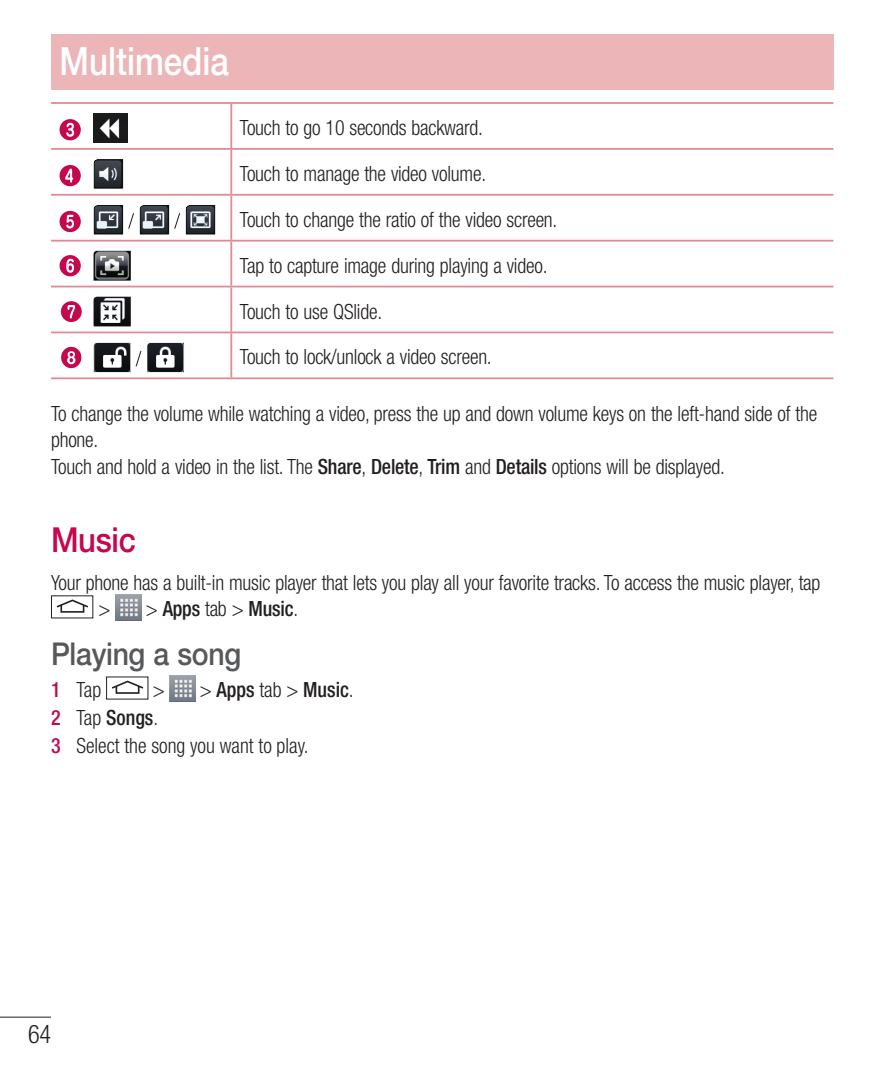
<style>
.page{position:relative;width:893px;height:1072px;background:#fff}
.page>*{position:absolute;margin:0;border:0;box-sizing:border-box;transform-origin:0 0}
.t1{font:500 39px "Helvetica Neue LT Pro";color:#fff;scale:.85 1}
.t2{font:500 34.5px "Helvetica Neue LT Pro";letter-spacing:-.01em;color:#c50750;scale:.9 1}
.t3{font:500 31.5px "Helvetica Neue LT Pro";letter-spacing:-.01em;color:#57585a;scale:.9 1}
.t4{font:300 condensed 25.5px "Helvetica Neue LT Pro";color:#231f20;scale:.95 1}
.t5{font:300 condensed 21px/45.9px "Helvetica Neue LT Pro";letter-spacing:-.01em;color:#231f20;scale:.95 1}
.s1{font-weight:500}
.s2{font-weight:500;color:#c50750}
</style>
<div class="page">
<hr style="left:0;top:1016px;width:51px;height:1px;background:#231f20">
<hr style="left:51px;top:102px;width:782px;height:2px;background:#df8b94">
<hr style="left:230px;top:104px;width:2px;height:44px;background:#df8b94">
<hr style="left:51px;top:148px;width:782px;height:2px;background:#df8b94">
<hr style="left:230px;top:150px;width:2px;height:44px;background:#df8b94">
<hr style="left:51px;top:194px;width:782px;height:2px;background:#df8b94">
<hr style="left:230px;top:196px;width:2px;height:44px;background:#df8b94">
<hr style="left:51px;top:240px;width:782px;height:1px;background:#df8b94">
<hr style="left:230px;top:241px;width:2px;height:45px;background:#df8b94">
<hr style="left:51px;top:286px;width:782px;height:1px;background:#df8b94">
<hr style="left:230px;top:287px;width:2px;height:44px;background:#df8b94">
<hr style="left:51px;top:331px;width:782px;height:2px;background:#df8b94">
<hr style="left:230px;top:333px;width:2px;height:44px;background:#df8b94">
<hr style="left:51px;top:377px;width:782px;height:2px;background:#df8b94">
<svg style="left:60px;top:119px;width:21px;height:21px"></svg>
<img style="left:94px;top:113px;width:34px;height:30px">
<svg style="left:60px;top:165px;width:21px;height:21px"></svg>
<img style="left:94px;top:159px;width:29px;height:30px">
<svg style="left:60px;top:211px;width:21px;height:21px"></svg>
<img style="left:94px;top:205px;width:29px;height:30px">
<svg style="left:128px;top:213px;width:6px;height:16px"></svg>
<img style="left:140px;top:205px;width:29px;height:30px">
<svg style="left:174px;top:213px;width:6px;height:16px"></svg>
<img style="left:186px;top:205px;width:29px;height:30px">
<svg style="left:60px;top:255px;width:21px;height:21px"></svg>
<img style="left:94px;top:251px;width:37px;height:29px">
<svg style="left:61px;top:301px;width:21px;height:21px"></svg>
<img style="left:94px;top:297px;width:37px;height:29px">
<svg style="left:61px;top:347px;width:20px;height:21px"></svg>
<img style="left:94px;top:342px;width:37px;height:30px">
<svg style="left:136px;top:351px;width:6px;height:15px"></svg>
<img style="left:147px;top:342px;width:37px;height:30px">
<svg style="left:56px;top:599px;width:32px;height:14px"></svg>
<img style="left:116px;top:594px;width:25px;height:26px">
<svg style="left:112px;top:680px;width:32px;height:14px"></svg>
<img style="left:170px;top:675px;width:25px;height:26px">
<div style="left:51px;top:34px;width:782px;height:55px;background:#ecb6b8"></div>
<h1 class="t1" style="left:60px;top:47px;width:201px">Multimedia</h1>
<p class="t5" style="left:240px;top:107px;width:336px">Touch to go 10 seconds backward.<br>Touch to manage the video volume.<br>Touch to change the ratio of the video screen.<br>Tap to capture image during playing a video.<br>Touch to use QSlide.<br>Touch to lock/unlock a video screen.</p>
<p class="t5" style="left:51px;top:403px;width:808px;line-height:25.2px">To change the volume while watching a video, press the up and down volume keys on the left-hand side of the phone.</p>
<p class="t5" style="left:51px;top:446px;width:711px">Touch and hold a video in the list. The <span class="s1">Share</span>, <span class="s1">Delete</span>, <span class="s1">Trim</span> and <span class="s1">Details</span> options will be displayed.</p>
<h2 class="t2" style="left:51px;top:527px;width:96px">Music</h2>
<p class="t5" style="left:98px;top:572px;width:762px;line-height:25.5px;text-indent:-47px">Your phone has a built-in music player that lets you play all your favorite tracks. To access the music player, tap &gt; &gt; <span class="s1">Apps</span> tab &gt; <span class="s1">Music</span>.</p>
<h3 class="t3" style="left:51px;top:642px;width:213px">Playing a song</h3>
<p class="t5" style="left:51px;top:668px;width:54px"><span class="s2">1</span> Tap</p>
<p class="t5" style="left:51px;top:677px;width:320px;line-height:27.9px;text-indent:102px">&gt; &gt; <span class="s1">Apps</span> tab &gt; <span class="s1">Music</span>.<br><span class="s2">2</span> Tap <span class="s1">Songs</span>.<br><span class="s2">3</span> Select the song you want to play.</p>
<p class="t4" style="left:28px;top:1025px;width:26px">64</p>
</div>
